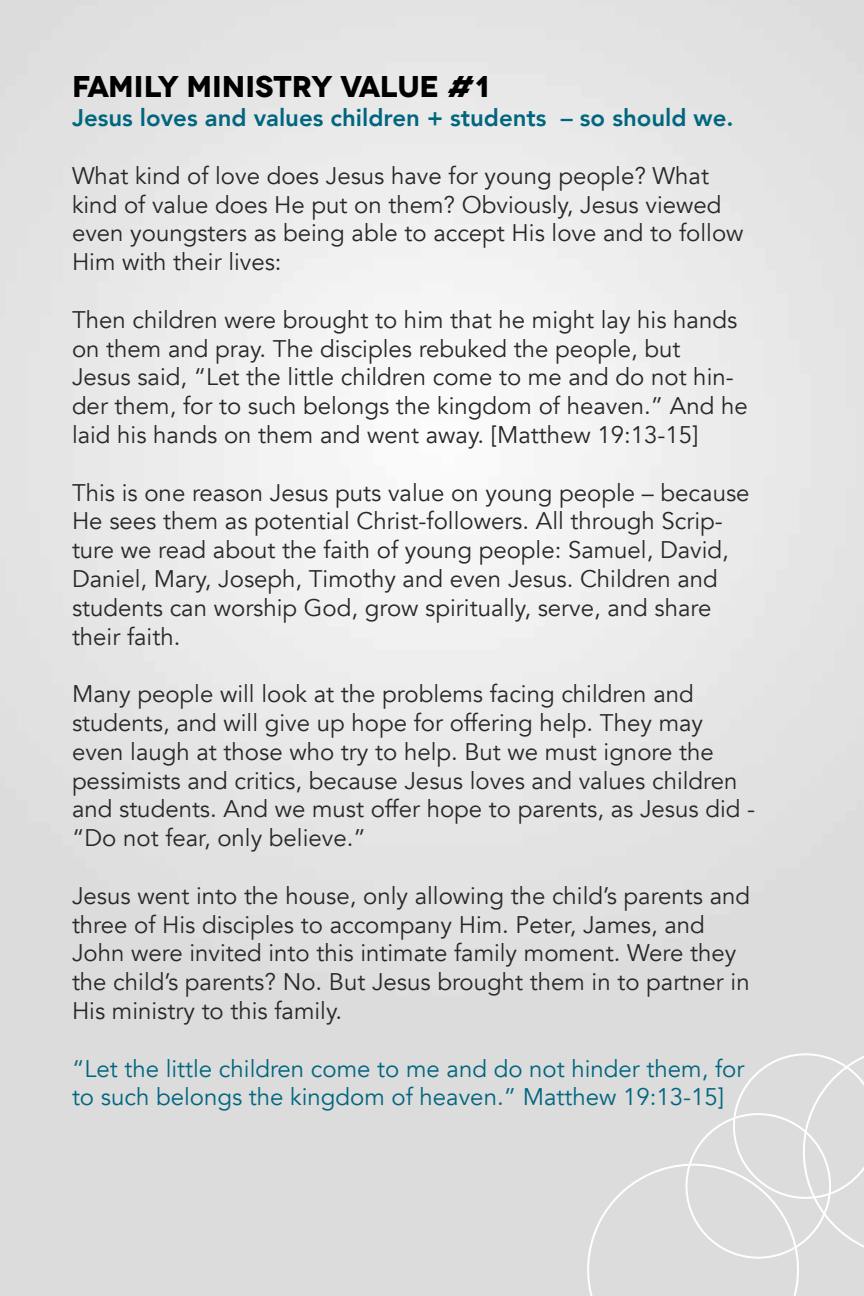
<style>
.page{position:relative;width:864px;height:1296px;background:#fff}
.page>*{position:absolute;margin:0;border:0;box-sizing:border-box;transform-origin:0 0}
.t1{font:700 30px "Novecentowide";letter-spacing:-.005em;color:#000}
.t2{font:24px/28.8px "Avenir";color:#292829}
.t3{font:24px/28.8px "Avenir";color:#00667f}
.t4{font:800 24px "Avenir";color:#00667f}
</style>
<div class="page">
<div style="left:573px;top:1032px;width:291px;height:264px;background:#dcdcdc"></div>
<p class="t1" style="left:72px;top:68px;width:419px">FAMILY MINISTRY VALUE #1</p>
<p class="t4" style="left:72px;top:96px;width:663px">Jesus loves and values children + students – so should we.</p>
<p class="t2" style="left:72px;top:162px;width:673px">What kind of love does Jesus have for young people? What kind of value does He put on them? Obviously, Jesus viewed even youngsters as being able to accept His love and to follow Him with their lives:</p>
<p class="t2" style="left:72px;top:306px;width:677px">Then children were brought to him that he might lay his hands on them and pray. The disciples rebuked the people, but<br>Jesus said, “Let the little children come to me and do not hin&shy;der them, for to such belongs the kingdom of heaven.” And he laid his hands on them and went away. [Matthew 19:13-15]</p>
<p class="t2" style="left:72px;top:478px;width:679px">This is one reason Jesus puts value on young people – because He sees them as potential Christ-followers. All through Scrip&shy;ture we read about the faith of young people: Samuel, David, Daniel, Mary, Joseph, Timothy and even Jesus. Children and students can worship God, grow spiritually, serve, and share their faith.</p>
<p class="t2" style="left:72px;top:680px;width:685px">Many people will look at the problems facing children and students, and will give up hope for offering help. They may even laugh at those who try to help. But we must ignore the pessimists and critics, because Jesus loves and values children and students. And we must offer hope to parents, as Jesus did - “Do not fear, only believe.”</p>
<p class="t2" style="left:72px;top:882px;width:680px">Jesus went into the house, only allowing the child’s parents and three of His disciples to accompany Him. Peter, James, and John were invited into this intimate family moment. Were they the child’s parents? No. But Jesus brought them in to partner in His ministry to this family.</p>
<p class="t3" style="left:72px;top:1054px;width:674px">“Let the little children come to me and do not hinder them, for to such belongs the kingdom of heaven.” Matthew 19:13-15]</p>
</div>
